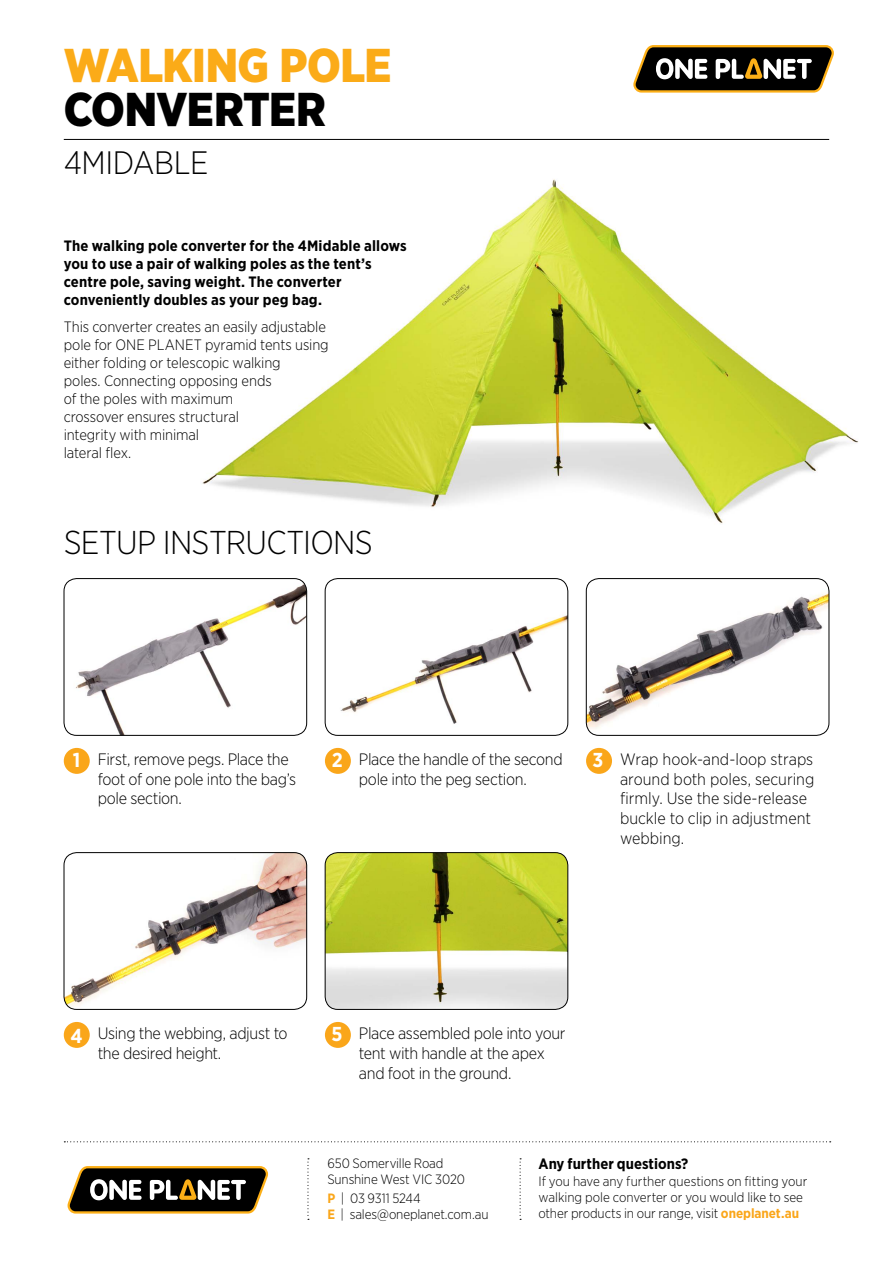
<style>
.page{position:relative;width:893px;height:1263px;background:#fff}
.page>*{position:absolute;margin:0;border:0;box-sizing:border-box;transform-origin:0 0}
.t1{font:900 47.4px "Gotham Narrow";letter-spacing:-.01em;color:#fbab18}
.t2{font:900 47.4px "Gotham Narrow";letter-spacing:-.01em;color:#000}
.t3{font:300 33px "Gotham Narrow";letter-spacing:-.025em;color:#000}
.t4{font:300 32.4px "Gotham Narrow";letter-spacing:-.015em;color:#000}
.t5{font:300 16.5px/19.8px "Gotham Narrow";letter-spacing:-.015em;color:#000}
.t6{font:300 15px/18px "Gotham Narrow";letter-spacing:-.005em;color:#000}
.t7{font:700 15px/18px "Gotham Narrow";letter-spacing:.01em;color:#000}
.t8{font:300 13.5px/16.2px "Gotham Narrow";letter-spacing:-.01em;color:#000}
.s1{font-weight:700;font-size:20.1px;color:#fff}
.s2{font-weight:700;color:#faa61a}
</style>
<div class="page">
<img style="left:202px;top:179px;width:656px;height:345px">
<hr style="left:64px;top:139px;width:765px;height:1px;background:#000">
<svg style="left:68px;top:1166px;width:200px;height:47px"></svg>
<svg style="left:64px;top:1141px;width:767px;height:1px"></svg>
<svg style="left:307px;top:1158px;width:2px;height:62px"></svg>
<svg style="left:520px;top:1158px;width:1px;height:62px"></svg>
<svg style="left:633px;top:45px;width:201px;height:48px"></svg>
<img style="left:64px;top:579px;width:243px;height:156px">
<div style="left:64px;top:578px;width:243px;height:158px;border:1px solid #000;border-radius:13px"></div>
<div style="left:64px;top:748px;width:26px;height:26px;background:#faa61a;border-radius:50%"></div>
<img style="left:340px;top:583px;width:228px;height:152px">
<div style="left:325px;top:578px;width:243px;height:158px;border:1px solid #000;border-radius:13px"></div>
<div style="left:325px;top:748px;width:26px;height:26px;background:#faa61a;border-radius:50%"></div>
<img style="left:586px;top:579px;width:243px;height:156px">
<div style="left:586px;top:578px;width:243px;height:158px;border:1px solid #000;border-radius:13px"></div>
<div style="left:586px;top:748px;width:26px;height:26px;background:#faa61a;border-radius:50%"></div>
<img style="left:64px;top:853px;width:243px;height:156px">
<div style="left:64px;top:852px;width:243px;height:158px;border:1px solid #000;border-radius:13px"></div>
<div style="left:64px;top:1022px;width:26px;height:26px;background:#faa61a;border-radius:50%"></div>
<img style="left:325px;top:853px;width:243px;height:156px">
<div style="left:325px;top:852px;width:243px;height:158px;border:1px solid #000;border-radius:13px"></div>
<div style="left:325px;top:1022px;width:26px;height:26px;background:#faa61a;border-radius:50%"></div>
<h1 class="t1" style="left:64px;top:34px;width:329px">WALKING POLE</h1>
<h1 class="t2" style="left:64px;top:78px;width:264px">CONVERTER</h1>
<h3 class="t4" style="left:64px;top:143px;width:146px">4MIDABLE</h3>
<p class="t7" style="left:64px;top:237px;width:345px">The walking pole converter for the 4Midable allows you to use a pair of walking poles as the tent’s centre pole, saving weight. The converter conveniently doubles as your peg bag.</p>
<p class="t6" style="left:64px;top:317px;width:266px">This converter creates an easily adjustable pole for ONE PLANET pyramid tents using either folding or telescopic walking<br>poles. Connecting opposing ends<br>of the poles with maximum<br>crossover ensures structural<br>integrity with minimal<br>lateral flex.</p>
<h2 class="t3" style="left:64px;top:522px;width:311px">SETUP INSTRUCTIONS</h2>
<p class="t5" style="left:98px;top:749px;width:200px;text-indent:-25px"><span class="s1">1</span> First, remove pegs. Place the foot of one pole into the bag’s pole section.</p>
<p class="t5" style="left:332px;top:749px;width:232px;text-align:center"><span class="s1">2</span> Place the handle of the second pole into the peg section.</p>
<p class="t5" style="left:620px;top:749px;width:196px;text-indent:-27px"><span class="s1">3</span> Wrap hook-and-loop straps around both poles, securing firmly. Use the side-release buckle to clip in adjustment webbing.</p>
<p class="t5" style="left:98px;top:1023px;width:191px;text-indent:-27px"><span class="s1">4</span> Using the webbing, adjust to the desired height.</p>
<p class="t5" style="left:359px;top:1023px;width:208px;text-indent:-28px"><span class="s1">5</span> Place assembled pole into your tent with handle at the apex and foot in the ground.</p>
<p class="t8" style="left:327px;top:1155px;width:139px">650 Somerville Road<br>Sunshine West VIC 3020</p>
<p class="t8" style="left:327px;top:1189px;width:163px"><span class="s2">P</span> | 03 9311 5244<br><span class="s2">E</span> | sales@oneplanet.com.au</p>
<p class="t7" style="left:539px;top:1155px;width:151px">Any further questions?</p>
<p class="t8" style="left:539px;top:1172px;width:270px">If you have any further questions on fitting your walking pole converter or you would like to see other products in our range, visit <span class="s2">oneplanet.au</span></p>
</div>
